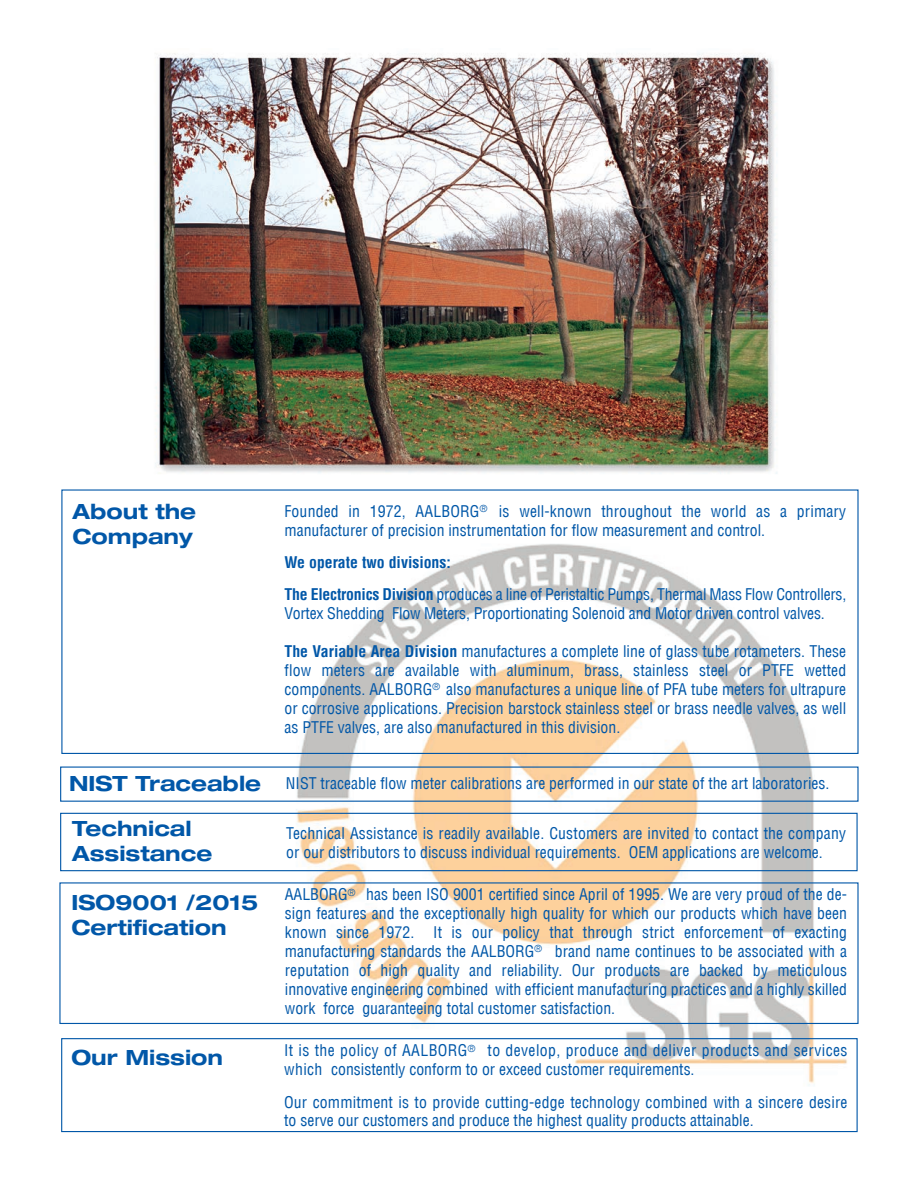
<style>
.page{position:relative;width:918px;height:1188px;background:#fff}
.page>*{position:absolute;margin:0;border:0;box-sizing:border-box;transform-origin:0 0}
.t1{font:700 expanded 21px/25.2px "Helvetica Neue";color:#0157a8}
.t2{font:condensed 15.75px/18.9px "Helvetica";color:#0157a8}
.t3{font:condensed 15.75px/18.9px "Helvetica";letter-spacing:.025em;color:#0157a8}
.s1{font-weight:700}
</style>
<div class="page">
<img style="left:155px;top:53px;width:622px;height:421px">
<svg style="left:59px;top:489px;width:800px;height:644px"></svg>
<h1 class="t1" style="left:73px;top:501px;width:125px">About the<br>Company</h1>
<h1 class="t1" style="left:69px;top:763px;width:193px;line-height:44.5px">NIST Traceable<br>Technical</h1>
<h1 class="t1" style="left:72px;top:843px;width:142px">Assistance</h1>
<h1 class="t1" style="left:72px;top:892px;width:188px">ISO9001 /2015<br>Certification</h1>
<p class="t2" style="left:284px;top:503px;width:563px">Founded in 1972, AALBORG<sup>®</sup> is well-known throughout the world as a primary manufacturer of precision instrumentation for flow measurement and control.</p>
<p class="t2" style="left:284px;top:547px;width:563px;line-height:32.4px"><span class="s1">We operate two divisions:<br>The Electronics Division</span> produces a line of Peristaltic Pumps, Thermal Mass Flow Controllers,</p>
<p class="t2" style="left:284px;top:605px;width:542px">Vortex Shedding Flow Meters, Proportionating Solenoid and Motor driven control valves.</p>
<p class="t2" style="left:284px;top:643px;width:563px;text-align:justify"><span class="s1">The Variable Area Division</span> manufactures a complete line of glass tube rotameters. These flow meters are available with aluminum, brass, stainless steel or PTFE wetted components. AALBORG<sup>®</sup> also manufactures a unique line of PFA tube meters for ultrapure or corrosive applications. Precision barstock stainless steel or brass needle valves, as well as PTFE valves, are also manufactured in this division.</p>
<p class="t2" style="left:286px;top:775px;width:545px">NIST traceable flow meter calibrations are performed in our state of the art laboratories.</p>
<p class="t2" style="left:286px;top:825px;width:561px">Technical Assistance is readily available. Customers are invited to contact the company or our distributors to discuss individual requirements. OEM applications are welcome.</p>
<p class="t2" style="left:285px;top:886px;width:564px;text-align:justify">AALBORG<sup>®</sup> has been ISO 9001 certified since April of 1995. We are very proud of the de&shy;sign features and the exceptionally high quality for which our products which have been known since 1972. It is our policy that through strict enforcement of exacting manufacturing standards the AALBORG<sup>®</sup> brand name continues to be associated with a reputation of high quality and reliability. Our products are backed by meticulous innovative engineering combined with efficient manufacturing practices and a highly skilled work force guaranteeing total customer satisfaction.</p>
<h1 class="t1" style="left:71px;top:1047px;width:153px">Our Mission</h1>
<p class="t3" style="left:284px;top:1042px;width:565px">It is the policy of AALBORG<sup>®</sup> to develop, produce and deliver products and services which consistently conform to or exceed customer requirements.</p>
<p class="t2" style="left:284px;top:1093px;width:565px">Our commitment is to provide cutting-edge technology combined with a sincere desire to serve our customers and produce the highest quality products attainable.</p>
</div>
